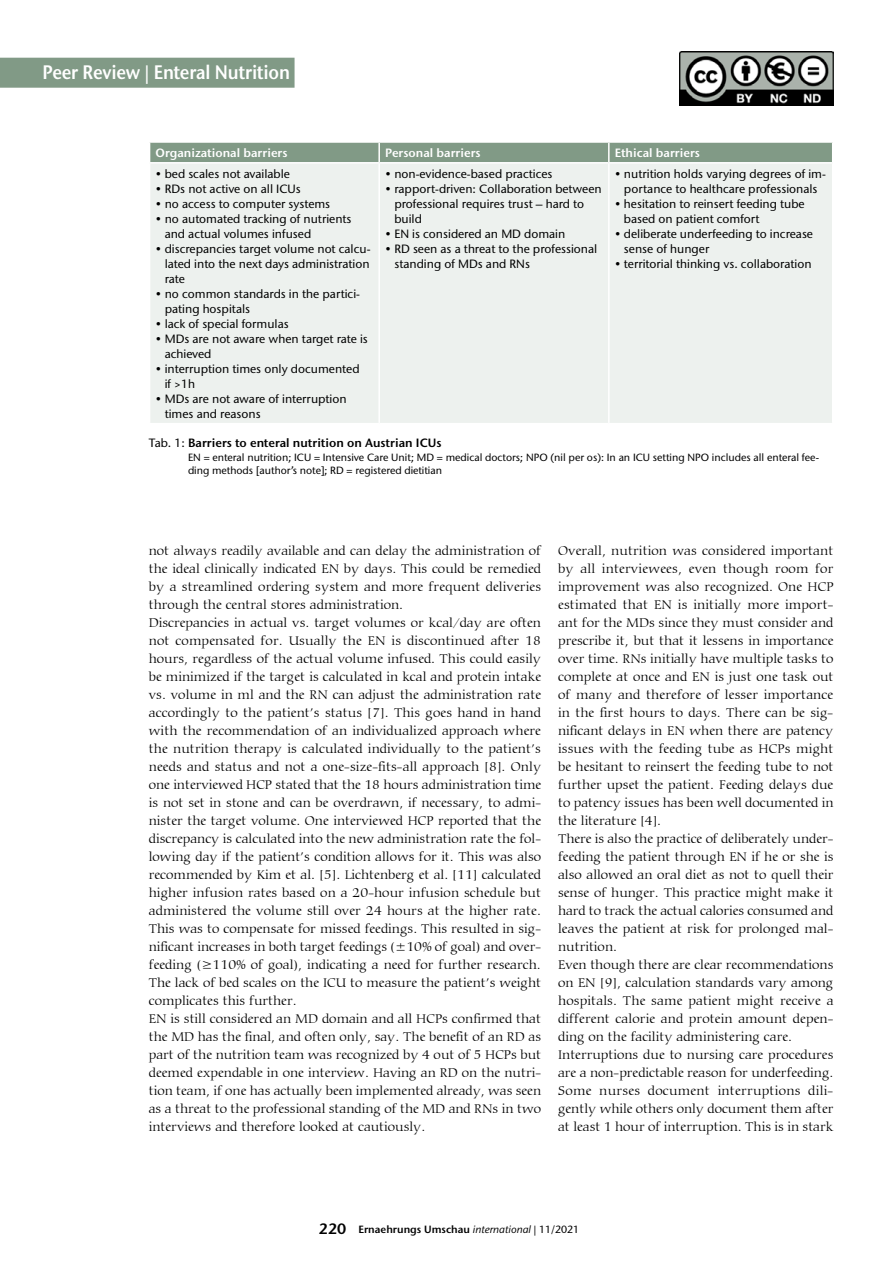
<style>
.page{position:relative;width:893px;height:1263px;background:#fff}
.page>*{position:absolute;margin:0;border:0;box-sizing:border-box;transform-origin:0 0}
.t1{font:600 19.5px "Stone Sans ITC Pro";letter-spacing:-.01em;color:#fff;scale:.9 1}
.t2{font:300 13.5px/18px "Carmina BT";color:#000}
.t3{font:500 12px/15px "Stone Sans ITC Std";color:#000}
.t4{font:600 12px "Stone Sans ITC Pro";color:#fff}
.t5{font:600 12px "Stone Sans ITC Pro";color:#000}
.t6{font:500 10.5px/13.5px "Stone Sans ITC Std";color:#000}
.t7{font:600 10.5px "Stone Sans ITC Pro";color:#000}
.s1{font-family:"Stone Sans ITC Std";font-weight:500}
.s2{font-size:15px}
.s3{font-family:"Stone Sans ITC Std";font-weight:500;font-style:italic}
</style>
<div class="page">
<div style="left:0;top:58px;width:295px;height:30px;background:#819a86"></div>
<div style="left:150px;top:164px;width:682px;height:259px;background:#edf1ee"></div>
<div style="left:150px;top:142px;width:683px;height:20px;background:#819a86"></div>
<hr style="left:378px;top:164px;width:2px;height:259px;background:#fff">
<hr style="left:608px;top:164px;width:2px;height:259px;background:#fff">
<img style="left:679px;top:51px;width:154px;height:54px">
<h1 class="t1" style="left:43px;top:60px;width:277px">Peer Review | Enteral Nutrition</h1>
<p class="t4" style="left:156px;top:145px;width:133px">Organizational barriers</p>
<p class="t4" style="left:385px;top:145px;width:97px">Personal barriers</p>
<p class="t4" style="left:615px;top:145px;width:87px">Ethical barriers</p>
<p class="t3" style="left:156px;top:166px;width:136px">• bed scales not available</p>
<p class="t3" style="left:156px;top:181px;width:147px">• RDs not active on all ICUs</p>
<p class="t3" style="left:156px;top:196px;width:176px">• no access to computer systems</p>
<p class="t3" style="left:165px;top:211px;width:188px;text-indent:-9px">• no automated tracking of nutrients and actual volumes infused</p>
<p class="t3" style="left:165px;top:241px;width:207px;text-align:justify;text-indent:-9px">• discrepancies target volume not calcu&shy;lated into the next days administration rate</p>
<p class="t3" style="left:165px;top:286px;width:197px;text-indent:-9px">• no common standards in the partici&shy;pating hospitals</p>
<p class="t3" style="left:156px;top:316px;width:135px">• lack of special formulas</p>
<p class="t3" style="left:165px;top:331px;width:205px;text-indent:-9px">• MDs are not aware when target rate is achieved</p>
<p class="t3" style="left:165px;top:361px;width:196px;text-indent:-9px">• interruption times only documented if &gt;1h</p>
<p class="t3" style="left:165px;top:391px;width:183px;text-indent:-9px">• MDs are not aware of interruption times and reasons</p>
<p class="t3" style="left:385px;top:166px;width:169px">• non-evidence-based practices</p>
<p class="t3" style="left:394px;top:181px;width:209px;text-indent:-9px">• rapport-driven: Collaboration between professional requires trust – hard to build</p>
<p class="t3" style="left:385px;top:226px;width:182px">• EN is considered an MD domain</p>
<p class="t3" style="left:394px;top:241px;width:204px;text-indent:-9px">• RD seen as a threat to the professional standing of MDs and RNs</p>
<p class="t3" style="left:615px;top:166px;width:213px;text-align:center">• nutrition holds varying degrees of im&shy;portance to healthcare professionals</p>
<p class="t3" style="left:624px;top:196px;width:182px;text-indent:-9px">• hesitation to reinsert feeding tube based on patient comfort</p>
<p class="t3" style="left:624px;top:226px;width:191px;text-indent:-9px">• deliberate underfeeding to increase sense of hunger</p>
<p class="t3" style="left:615px;top:256px;width:198px">• territorial thinking vs. collaboration</p>
<p class="t5" style="left:149px;top:436px;width:294px"><span class="s1">Tab. 1:</span> Barriers to enteral nutrition on Austrian ICUs</p>
<p class="t6" style="left:188px;top:450px;width:632px">EN = enteral nutrition; ICU = Intensive Care Unit; MD = medical doctors; NPO (nil per os): In an ICU setting NPO includes all enteral fee&shy;ding methods [author’s note]; RD = registered dietitian</p>
<p class="t2" style="left:149px;top:542px;width:394px">not always readily available and can delay the administration of the ideal clinically indicated EN by days. This could be remedied by a streamlined ordering system and more frequent deliveries through the central stores administration.<br>Discrepancies in actual vs. target volumes or kcal/day are often not compensated for. Usually the EN is discontinued after 18 hours, regardless of the actual volume infused. This could easily be minimized if the target is calculated in kcal and protein intake vs. volume in ml and the RN can adjust the administration rate accordingly to the patient’s status [7]. This goes hand in hand with the recommendation of an individualized approach where the nutrition therapy is calculated individually to the patient’s needs and status and not a one-size-fits-all approach [8]. Only one interviewed HCP stated that the 18 hours administration time is not set in stone and can be overdrawn, if necessary, to admi&shy;nister the target volume. One interviewed HCP reported that the discrepancy is calculated into the new administration rate the fol&shy;lowing day if the patient’s condition allows for it. This was also recommended by Kim et al. [5]. Lichtenberg et al. [11] calculated higher infusion rates based on a 20-hour infusion schedule but administered the volume still over 24 hours at the higher rate.<br>This was to compensate for missed feedings. This resulted in sig&shy;nificant increases in both target feedings (±10% of goal) and over&shy;feeding (≥110% of goal), indicating a need for further research.<br>The lack of bed scales on the ICU to measure the patient’s weight complicates this further.<br>EN is still considered an MD domain and all HCPs confirmed that the MD has the final, and often only, say. The benefit of an RD as part of the nutrition team was recognized by 4 out of 5 HCPs but deemed expendable in one interview. Having an RD on the nutri&shy;tion team, if one has actually been implemented already, was seen as a threat to the professional standing of the MD and RNs in two interviews and therefore looked at cautiously.</p>
<p class="t2" style="left:558px;top:542px;width:277px">Overall, nutrition was considered important by all interviewees, even though room for improvement was also recognized. One HCP estimated that EN is initially more import&shy;ant for the MDs since they must consider and prescribe it, but that it lessens in importance over time. RNs initially have multiple tasks to complete at once and EN is just one task out of many and therefore of lesser importance in the first hours to days. There can be sig&shy;nificant delays in EN when there are patency issues with the feeding tube as HCPs might be hesitant to reinsert the feeding tube to not further upset the patient. Feeding delays due to patency issues has been well documented in the literature [4].<br>There is also the practice of deliberately under&shy;feeding the patient through EN if he or she is also allowed an oral diet as not to quell their sense of hunger. This practice might make it hard to track the actual calories consumed and leaves the patient at risk for prolonged mal&shy;nutrition.<br>Even though there are clear recommendations on EN [9], calculation standards vary among hospitals. The same patient might receive a different calorie and protein amount depen&shy;ding on the facility administering care.<br>Interruptions due to nursing care procedures are a non-predictable reason for underfeeding.<br>Some nurses document interruptions dili&shy;gently while others only document them after at least 1 hour of interruption. This is in stark</p>
<p class="t7" style="left:319px;top:1222px;width:262px"><span class="s2">220</span> Ernaehrungs Umschau <span class="s3">international</span> <span class="s1">| 11/2021</span></p>
</div>
